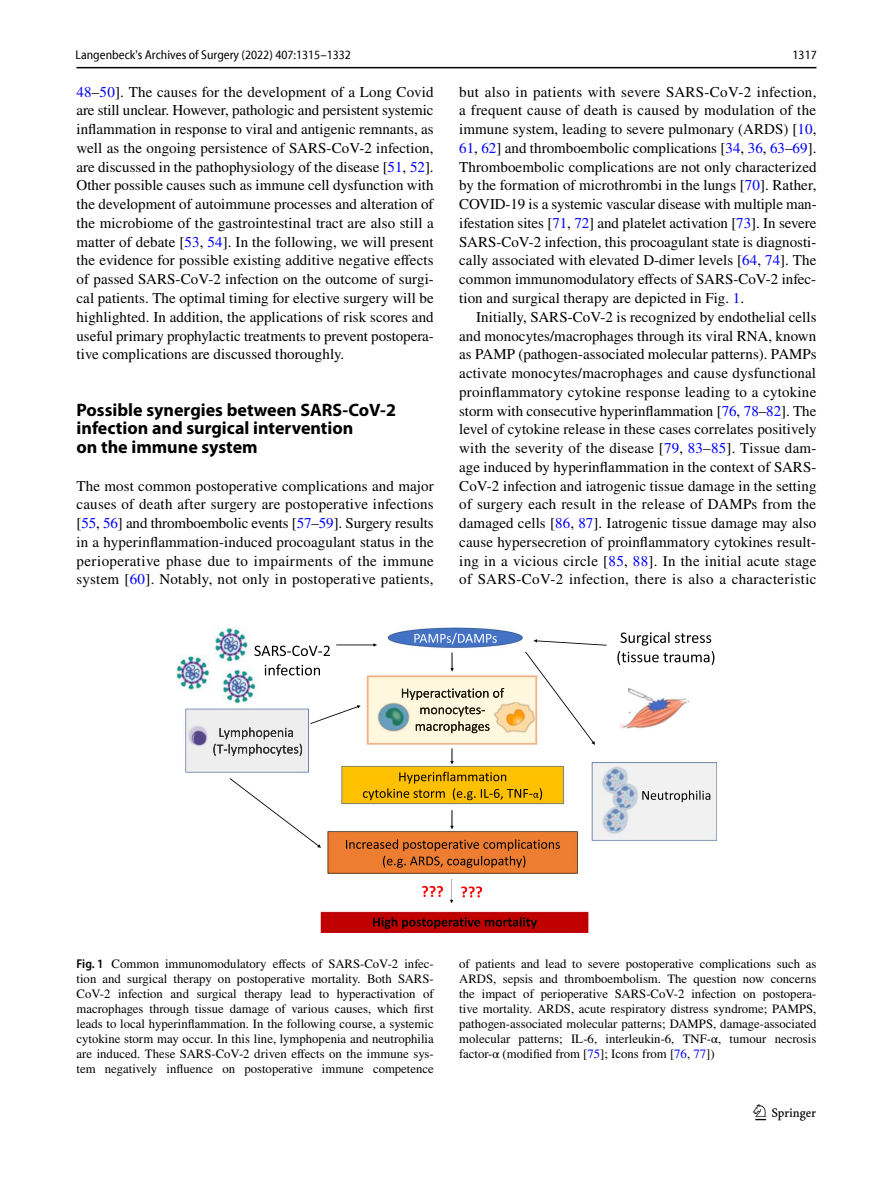
<style>
.page{position:relative;width:893px;height:1187px;background:#fff}
.page>*{position:absolute;margin:0;border:0;box-sizing:border-box;transform-origin:0 0}
.t1{font:22.5px "Springnew Regular 3";color:#000}
.t2{font:700 18px/18.8px "Myriad Pro";color:#000}
.t3{font:15px/18.8px "STIX";letter-spacing:.005em;color:#000;text-align:justify}
.t4{font:12.75px/15px "STIX";color:#000;text-align:justify}
.t5{font:semi-condensed 12.75px "Myriad Pro Unic";color:#000}
.s1{color:#00f}
.s2{font-family:"Myriad Pro";font-weight:600;font-stretch:semi-condensed}
</style>
<div class="page">
<hr style="left:77px;top:67px;width:739px;height:1px;background:#000">
<img style="left:176px;top:627px;width:540px;height:305px">
<svg style="left:450px;top:652px;width:4px;height:19px"></svg>
<svg style="left:414px;top:632px;width:83px;height:12px"></svg>
<svg style="left:363px;top:771px;width:179px;height:29px;background:#dca600"></svg>
<svg style="left:254px;top:645px;width:76px;height:11px"></svg>
<svg style="left:265px;top:664px;width:55px;height:11px"></svg>
<svg style="left:620px;top:632px;width:91px;height:13px"></svg>
<svg style="left:617px;top:651px;width:97px;height:14px"></svg>
<svg style="left:336px;top:643px;width:41px;height:3px"></svg>
<svg style="left:533px;top:639px;width:74px;height:6px"></svg>
<svg style="left:373px;top:916px;width:164px;height:12px;background:#850000"></svg>
<svg style="left:450px;top:748px;width:4px;height:16px"></svg>
<svg style="left:402px;top:688px;width:102px;height:12px"></svg>
<svg style="left:416px;top:706px;width:73px;height:27px;background:#c6bfa9"></svg>
<svg style="left:213px;top:727px;width:89px;height:28px;background:#c1c1c1"></svg>
<svg style="left:310px;top:705px;width:51px;height:19px"></svg>
<svg style="left:230px;top:778px;width:91px;height:69px"></svg>
<svg style="left:642px;top:790px;width:68px;height:12px"></svg>
<svg style="left:328px;top:810px;width:250px;height:93px"></svg>
<svg style="left:525px;top:651px;width:70px;height:93px"></svg>
<p class="t5" style="left:76px;top:50px;width:277px">Langenbeck's Archives of Surgery (2022) 407:1315–1332</p>
<p class="t5" style="left:792px;top:50px;width:26px">1317</p>
<p class="t3" style="left:77px;top:83px;width:359px"><span class="s1">48</span>–<span class="s1">50</span>]. The causes for the development of a Long Covid are still unclear. However, pathologic and persistent systemic inflammation in response to viral and antigenic remnants, as well as the ongoing persistence of SARS-CoV-2 infection, are discussed in the pathophysiology of the disease [<span class="s1">51</span>, <span class="s1">52</span>].<br>Other possible causes such as immune cell dysfunction with the development of autoimmune processes and alteration of the microbiome of the gastrointestinal tract are also still a matter of debate [<span class="s1">53</span>, <span class="s1">54</span>]. In the following, we will present the evidence for possible existing additive negative effects of passed SARS-CoV-2 infection on the outcome of surgi&shy;cal patients. The optimal timing for elective surgery will be highlighted. In addition, the applications of risk scores and useful primary prophylactic treatments to prevent postopera&shy;tive complications are discussed thoroughly.</p>
<p class="t2" style="left:77px;top:399px;width:321px">Possible synergies between SARS‑CoV‑2 infection and surgical intervention<br>on the immune system</p>
<p class="t3" style="left:77px;top:477px;width:359px">The most common postoperative complications and major causes of death after surgery are postoperative infections [<span class="s1">55</span>, <span class="s1">56</span>] and thromboembolic events [<span class="s1">57</span>–<span class="s1">59</span>]. Surgery results in a hyperinflammation-induced procoagulant status in the perioperative phase due to impairments of the immune system [<span class="s1">60</span>]. Notably, not only in postoperative patients,</p>
<p class="t3" style="left:459px;top:83px;width:359px">but also in patients with severe SARS-CoV-2 infection, a frequent cause of death is caused by modulation of the immune system, leading to severe pulmonary (ARDS) [<span class="s1">10</span>, <span class="s1">61</span>, <span class="s1">62</span>] and thromboembolic complications [<span class="s1">34</span>, <span class="s1">36</span>, <span class="s1">63</span>–<span class="s1">69</span>].<br>Thromboembolic complications are not only characterized by the formation of microthrombi in the lungs [<span class="s1">70</span>]. Rather, COVID-19 is a systemic vascular disease with multiple man&shy;ifestation sites [<span class="s1">71</span>, <span class="s1">72</span>] and platelet activation [<span class="s1">73</span>]. In severe SARS-CoV-2 infection, this procoagulant state is diagnosti&shy;cally associated with elevated D-dimer levels [<span class="s1">64</span>, <span class="s1">74</span>]. The common immunomodulatory effects of SARS-CoV-2 infec&shy;tion and surgical therapy are depicted in Fig. <span class="s1">1</span>.</p>
<p class="t3" style="left:459px;top:308px;width:359px;text-indent:17px">Initially, SARS-CoV-2 is recognized by endothelial cells and monocytes/macrophages through its viral RNA, known as PAMP (pathogen-associated molecular patterns). PAMPs activate monocytes/macrophages and cause dysfunctional proinflammatory cytokine response leading to a cytokine storm with consecutive hyperinflammation [<span class="s1">76</span>, <span class="s1">78</span>–<span class="s1">82</span>]. The level of cytokine release in these cases correlates positively with the severity of the disease [<span class="s1">79</span>, <span class="s1">83</span>–<span class="s1">85</span>]. Tissue dam&shy;age induced by hyperinflammation in the context of SARS-CoV-2 infection and iatrogenic tissue damage in the setting of surgery each result in the release of DAMPs from the damaged cells [<span class="s1">86</span>, <span class="s1">87</span>]. Iatrogenic tissue damage may also cause hypersecretion of proinflammatory cytokines result&shy;ing in a vicious circle [<span class="s1">85</span>, <span class="s1">88</span>]. In the initial acute stage of SARS-CoV-2 infection, there is also a characteristic</p>
<p class="t4" style="left:77px;top:956px;width:359px"><span class="s2">Fig. 1</span> Common immunomodulatory effects of SARS-CoV-2 infec&shy;tion and surgical therapy on postoperative mortality. Both SARS-CoV-2 infection and surgical therapy lead to hyperactivation of macrophages through tissue damage of various causes, which first leads to local hyperinflammation. In the following course, a systemic cytokine storm may occur. In this line, lymphopenia and neutrophilia are induced. These SARS-CoV-2 driven effects on the immune sys&shy;tem negatively influence on postoperative immune competence</p>
<p class="t4" style="left:459px;top:956px;width:359px">of patients and lead to severe postoperative complications such as ARDS, sepsis and thromboembolism. The question now concerns the impact of perioperative SARS-CoV-2 infection on postopera&shy;tive mortality. ARDS, acute respiratory distress syndrome; PAMPS, pathogen-associated molecular patterns; DAMPS, damage-associated molecular patterns; IL-6, interleukin-6, TNF-α, tumour necrosis factor-α (modified from [<span class="s1">75</span>]; Icons from [<span class="s1">76</span>, <span class="s1">77</span>])</p>
<h1 class="t1" style="left:755px;top:1104px;width:62px">1 3</h1>
</div>
